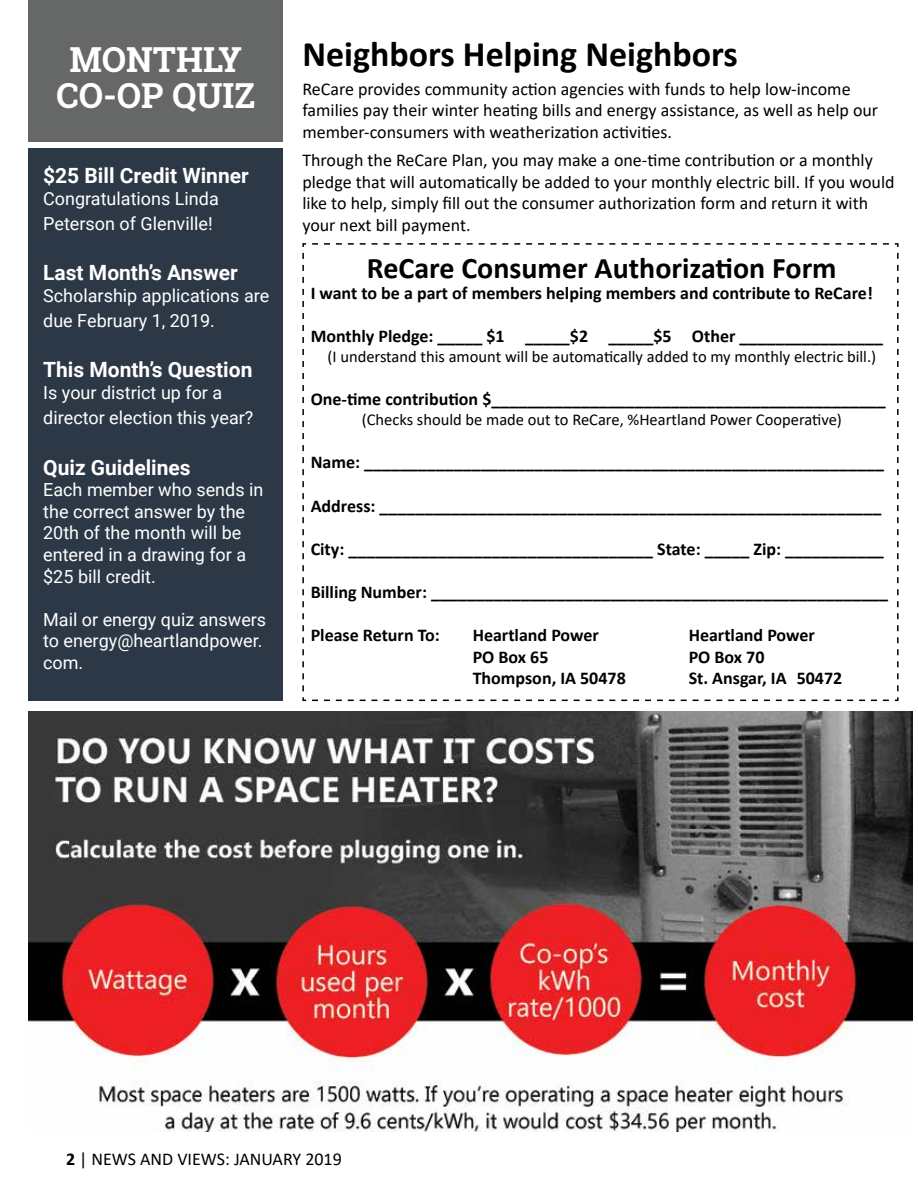
<style>
.page{position:relative;width:918px;height:1188px;background:#fff}
.page>*{position:absolute;margin:0;border:0;box-sizing:border-box;transform-origin:0 0}
.t1{font:700 36px "Calibri";color:#000}
.t2{font:700 34.5px/36px "Roboto Slab";color:#fff;text-align:center}
.t3{font:700 30px "Calibri";color:#000}
.t4{font:700 21px "Roboto";color:#fff}
.t5{font:700 18px "Calibri";color:#000}
.t6{font:18px/21.6px "Calibri";color:#000}
.t7{font:18px/21.6px "Roboto";color:#fff}
.t8{font:16.5px "Calibri";color:#000}
.s1{font-weight:700}
</style>
<div class="page">
<img style="left:28px;top:711px;width:885px;height:421px">
<div style="left:29px;top:148px;width:254px;height:552px;background:#2d3847"></div>
<div style="left:28px;top:0;width:254px;height:141px;background:#666767"></div>
<svg style="left:302px;top:243px;width:597px;height:459px"></svg>
<h2 class="t2" style="left:56px;top:41px;width:200px">MONTHLY<br>CO-OP QUIZ</h2>
<p class="t4" style="left:43px;top:161px;width:207px">$25 Bill Credit Winner</p>
<p class="t7" style="left:43px;top:185px;width:177px;line-height:25.2px">Congratulations Linda<br>Peterson of Glenville!</p>
<p class="t4" style="left:43px;top:258px;width:196px">Last Month’s Answer</p>
<p class="t7" style="left:43px;top:282px;width:228px;line-height:25.2px">Scholarship applications are due February 1, 2019.</p>
<p class="t4" style="left:43px;top:355px;width:211px">This Month’s Question</p>
<p class="t7" style="left:43px;top:379px;width:212px;line-height:25.2px">Is your district up for a director election this year?</p>
<p class="t4" style="left:43px;top:452px;width:149px">Quiz Guidelines</p>
<p class="t7" style="left:43px;top:478px;width:222px">Each member who sends in the correct answer by the<br>20th of the month will be entered in a drawing for a $25 bill credit.</p>
<p class="t7" style="left:43px;top:608px;width:225px">Mail or energy quiz answers to energy@heartlandpower. com.</p>
<h1 class="t1" style="left:302px;top:29px;width:437px">Neighbors Helping Neighbors</h1>
<p class="t6" style="left:302px;top:77px;width:577px">ReCare provides community action agencies with funds to help low-income families pay their winter heating bills and energy assistance, as well as help our member-consumers with weatherization activities.</p>
<p class="t6" style="left:302px;top:149px;width:594px">Through the ReCare Plan, you may make a one-time contribution or a monthly pledge that will automatically be added to your monthly electric bill. If you would like to help, simply fill out the consumer authorization form and return it with your next bill payment.</p>
<h3 class="t3" style="left:367px;top:246px;width:471px">ReCare Consumer Authorization Form</h3>
<p class="t5" style="left:311px;top:280px;width:564px">I want to be a part of members helping members and contribute to ReCare!</p>
<p class="t5" style="left:311px;top:324px;width:574px">Monthly Pledge: _____ $1 _____$2 _____$5 Other ________________</p>
<p class="t8" style="left:327px;top:345px;width:550px">(I understand this amount will be automatically added to my monthly electric bill.)</p>
<p class="t5" style="left:311px;top:387px;width:577px">One-time contribution $____________________________________________</p>
<p class="t8" style="left:362px;top:408px;width:482px">(Checks should be made out to ReCare, %Heartland Power Cooperative)</p>
<p class="t5" style="left:311px;top:450px;width:575px">Name: __________________________________________________________</p>
<p class="t5" style="left:311px;top:493px;width:572px">Address: ________________________________________________________</p>
<p class="t5" style="left:311px;top:536px;width:575px">City: __________________________________ State: _____ Zip: ___________</p>
<p class="t5" style="left:311px;top:579px;width:579px">Billing Number: ___________________________________________________</p>
<p class="t5" style="left:311px;top:622px;width:131px">Please Return To:</p>
<p class="t5" style="left:473px;top:622px;width:128px">Heartland Power</p>
<p class="t5" style="left:689px;top:622px;width:128px">Heartland Power</p>
<p class="t5" style="left:473px;top:644px;width:77px">PO Box 65</p>
<p class="t5" style="left:689px;top:644px;width:77px">PO Box 70</p>
<p class="t5" style="left:473px;top:666px;width:155px">Thompson, IA 50478</p>
<p class="t5" style="left:689px;top:666px;width:155px">St. Ansgar, IA 50472</p>
<p class="t6" style="left:66px;top:1148px;width:277px"><span class="s1">2</span> | NEWS AND VIEWS: JANUARY 2019</p>
</div>
